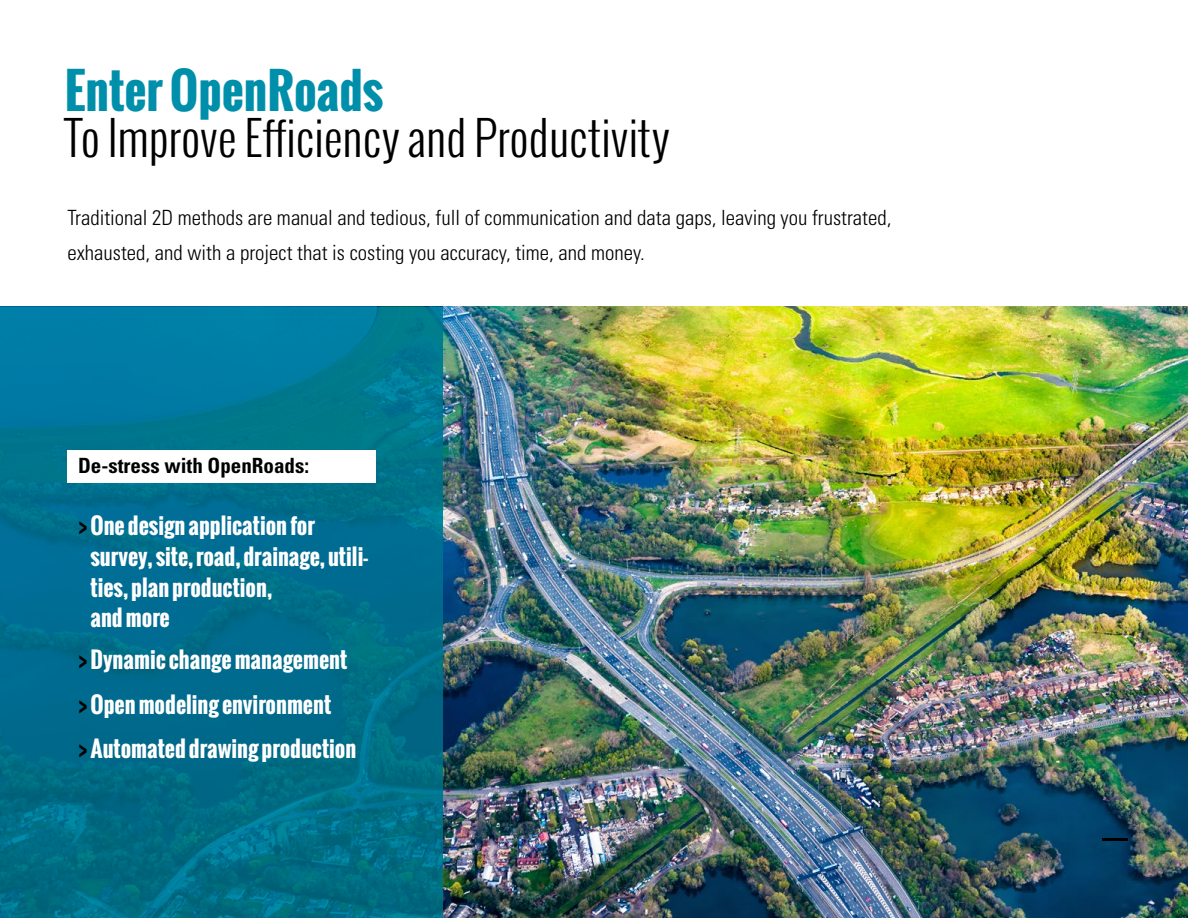
<style>
.page{position:relative;width:1188px;height:918px;background:#fff}
.page>*{position:absolute;margin:0;border:0;box-sizing:border-box;transform-origin:0 0}
.t1{font:700 48px "Oswald";color:#008fab}
.t2{font:300 46.5px "Oswald";color:#000}
.t3{font:700 22.2px/30.5px "Oswald";color:#fff}
.t4{font:300 condensed 21px/34.5px "Univers";color:#000}
.t5{font:700 condensed 21px "Univers";color:#000}
.s1{color:#000}
</style>
<div class="page">
<img style="left:443px;top:307px;width:745px;height:611px">
<hr style="left:1102px;top:838px;width:26px;height:2px;background:#000">
<svg style="left:0;top:307px;width:443px;height:611px;background:#00708e"></svg>
<div style="left:68px;top:450px;width:308px;height:33px;background:#fff"></div>
<h1 class="t1" style="left:65px;top:55px;width:320px">Enter OpenRoads</h1>
<h2 class="t2" style="left:65px;top:106px;width:606px">To Improve Efficiency and Productivity</h2>
<p class="t4" style="left:68px;top:200px;width:825px">Traditional 2D methods are manual and tedious, full of communication and data gaps, leaving you frustrated, exhausted, and with a project that is costing you accuracy, time, and money.</p>
<p class="t5" style="left:78px;top:453px;width:232px">De-stress with OpenRoads:</p>
<p class="t3" style="left:91px;top:511px;width:279px;text-indent:-12px"><span class="s1">&gt;</span> One design application for survey, site, road, drainage, utili&shy;ties, plan production,<br>and more</p>
<p class="t3" style="left:78px;top:637px;width:280px;line-height:44.5px"><span class="s1">&gt;</span> Dynamic change management <span class="s1">&gt;</span> Open modeling environment<br><span class="s1">&gt;</span> Automated drawing production</p>
</div>
